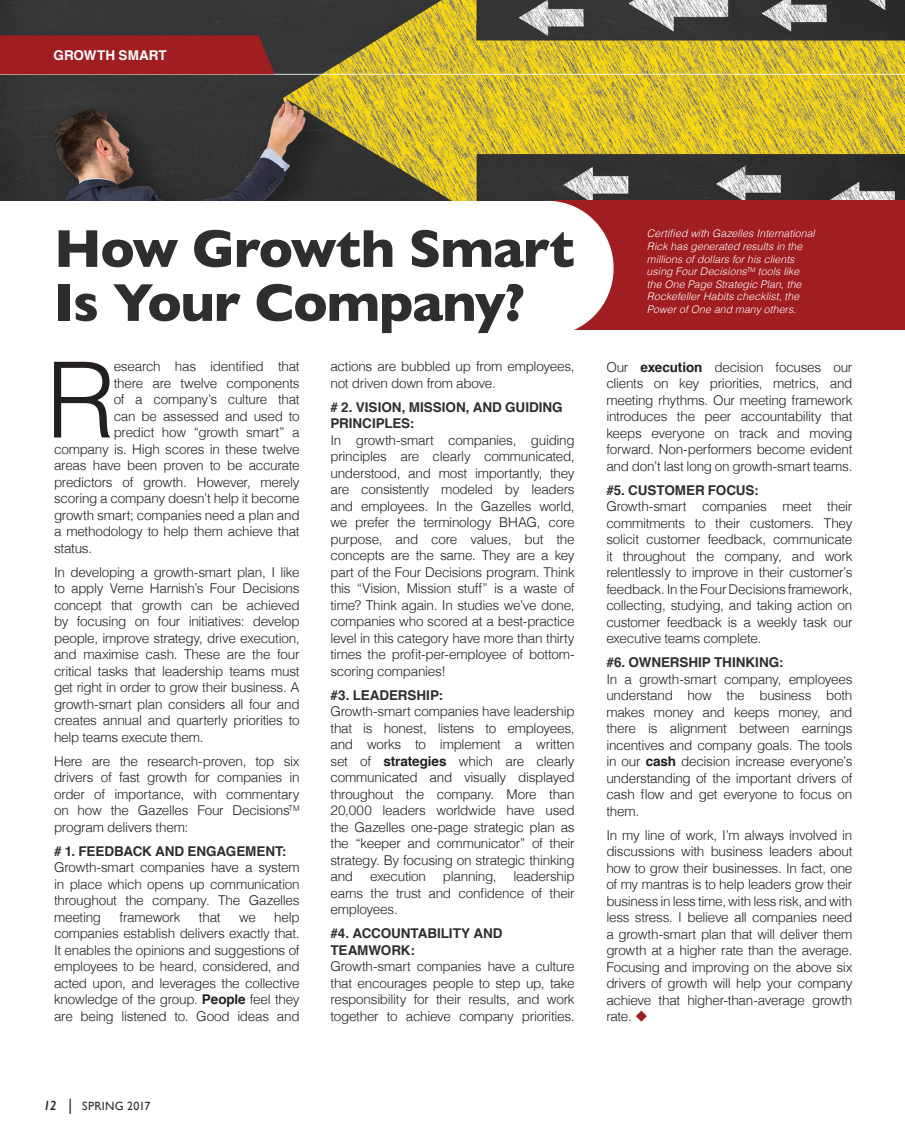
<style>
.page{position:relative;width:905px;height:1134px;background:#fff}
.page>*{position:absolute;margin:0;border:0;box-sizing:border-box;transform-origin:0 0}
.t1{font:300 105.15px "Helvetica";color:#231f20}
.t2{font:700 54px/54px "Gill Sans";letter-spacing:-.025em;color:#302d2e}
.t3{font:300 13.5px/16.5px "Helvetica";letter-spacing:-.02em;color:#231f20;text-align:justify}
.subhead{font:700 13.5px/16.5px "Helvetica";letter-spacing:-.005em;color:#302d2e}
.t4{font:700 13.5px "Helvetica";color:#fff}
.t5{font:12px "Gill Sans";letter-spacing:.02em;color:#302d2e}
.t6{font:italic 300 10.5px/12.6px "Helvetica";letter-spacing:.005em;color:#fff}
.s1{font-weight:700}
.s2{font-weight:600;font-style:italic;font-size:13.5px}
.s3{font-size:16.5px}
.s4{color:#a01d21}
</style>
<div class="page">
<img style="left:0;top:0;width:904px;height:201px">
<hr style="left:0;top:74px;width:904px;height:1px;background:#fff">
<div style="left:0;top:35px;width:275px;height:39px;background:#a01d21"></div>
<div style="left:554px;top:201px;width:350px;height:129px;background:#a01d21"></div>
<div style="left:483px;top:202px;width:130px;height:133px;background:#fff;border-radius:50%"></div>
<p class="t4" style="left:53px;top:44px;width:115px">GROWTH SMART</p>
<p class="t2" style="left:54px;top:220px;width:522px">How Growth Smart<br>Is Your Company?</p>
<p class="t1" style="left:46px;top:311px;width:72px">R</p>
<p class="t3" style="left:114px;top:357px;width:187px">esearch has identified that</p>
<p class="t3" style="left:114px;top:374px;width:187px">there are twelve components</p>
<p class="t3" style="left:114px;top:390px;width:187px">of a company’s culture that</p>
<p class="t3" style="left:114px;top:407px;width:187px">can be assessed and used to</p>
<p class="t3" style="left:114px;top:423px;width:187px">predict how “growth smart” a</p>
<p class="t3" style="left:54px;top:440px;width:247px">company is. High scores in these twelve</p>
<p class="t3" style="left:54px;top:456px;width:247px">areas have been proven to be accurate</p>
<p class="t3" style="left:54px;top:473px;width:247px">predictors of growth. However, merely</p>
<p class="t3" style="left:54px;top:489px;width:247px">scoring a company doesn’t help it become</p>
<p class="t3" style="left:54px;top:506px;width:247px">growth smart; companies need a plan and</p>
<p class="t3" style="left:54px;top:522px;width:247px">a methodology to help them achieve that</p>
<p class="t3" style="left:54px;top:539px;width:40px">status.</p>
<p class="t3" style="left:54px;top:563px;width:247px">In developing a growth-smart plan, I like to apply Verne Harnish’s Four Decisions concept that growth can be achieved by focusing on four initiatives: develop people, improve strategy, drive execution, and maximise cash. These are the four critical tasks that leadership teams must get right in order to grow their business. A growth-smart plan considers all four and creates annual and quarterly priorities to help teams execute them.</p>
<p class="t3" style="left:54px;top:752px;width:247px">Here are the research-proven, top six drivers of fast growth for companies in order of importance, with commentary on how the Gazelles Four Decisions<sup>TM </sup>program delivers them:</p>
<p class="subhead" style="left:54px;top:843px;width:234px"># 1. FEEDBACK AND ENGAGEMENT:</p>
<p class="t3" style="left:54px;top:858px;width:247px">Growth-smart companies have a system in place which opens up communication throughout the company. The Gazelles meeting</p>
<p class="t3" style="left:120px;top:908px;width:62px">framework</p>
<p class="t3" style="left:199px;top:908px;width:23px">that</p>
<p class="t3" style="left:239px;top:908px;width:18px">we</p>
<p class="t3" style="left:54px;top:908px;width:247px;text-indent:220px">help companies establish delivers exactly that.<br>It enables the opinions and suggestions of employees to be heard, considered, and acted upon, and leverages the collective knowledge of the group. <span class="s1">People</span> feel they are being listened to. Good ideas and</p>
<p class="t5" style="left:44px;top:1098px;width:108px"><span class="s2">12</span> <span class="s3">|</span> SPRING 2017</p>
<p class="t3" style="left:330px;top:357px;width:246px">actions are bubbled up from employees, not driven down from above.</p>
<p class="subhead" style="left:330px;top:399px;width:234px"># 2. VISION, MISSION, AND GUIDING<br>PRINCIPLES:</p>
<p class="t3" style="left:330px;top:431px;width:246px">In growth-smart companies, guiding principles are clearly communicated, understood, and most importantly, they are consistently modeled by leaders and employees. In the Gazelles world, we prefer the terminology BHAG, core purpose, and core values, but the concepts are the same. They are a key part of the Four Decisions program. Think this “Vision, Mission stuff” is a waste of time? Think again. In studies we’ve done, companies who scored at a best-practice level in this category have more than thirty times the profit-per-employee of bottom&shy;scoring companies!</p>
<p class="subhead" style="left:330px;top:687px;width:114px">#3. LEADERSHIP:</p>
<p class="t3" style="left:330px;top:702px;width:246px">Growth-smart companies have leadership that is honest, listens to employees, and works to implement a written set of <span class="s1">strategies</span> which are clearly communicated and visually displayed throughout the company. More than 20,000 leaders worldwide have used the Gazelles one-page strategic plan as the “keeper and communicator” of their strategy. By focusing on strategic thinking and execution planning, leadership earns the trust and confidence of their employees.</p>
<p class="subhead" style="left:330px;top:926px;width:173px">#4. ACCOUNTABILITY AND<br>TEAMWORK:</p>
<p class="t3" style="left:330px;top:957px;width:246px">Growth-smart companies have a culture that encourages people to step up, take responsibility for their results, and work together to achieve company priorities.</p>
<p class="t6" style="left:646px;top:227px;width:170px">Certified with Gazelles International Rick has generated results in the millions of dollars for his clients using Four Decisions<sup>TM</sup> tools like the One Page Strategic Plan, the Rockefeller Habits checklist, the Power of One and many others.</p>
<p class="t3" style="left:606px;top:358px;width:248px">Our <span class="s1">execution</span> decision focuses our clients on key priorities, metrics, and meeting rhythms. Our meeting framework introduces the peer accountability that keeps everyone on track and moving forward. Non-performers become evident and don’t last long on growth-smart teams.</p>
<p class="subhead" style="left:606px;top:482px;width:154px">#5. CUSTOMER FOCUS:</p>
<p class="t3" style="left:606px;top:497px;width:248px">Growth-smart companies meet their commitments to their customers. They solicit customer feedback, communicate it throughout the company, and work relentlessly to improve in their customer’s feedback. In the Four Decisions framework, collecting, studying, and taking action on customer feedback is a weekly task our executive teams complete.</p>
<p class="subhead" style="left:606px;top:655px;width:178px">#6. OWNERSHIP THINKING:</p>
<p class="t3" style="left:606px;top:670px;width:248px">In a growth-smart company, employees understand how the business both makes money and keeps money, and there is alignment between earnings incentives and company goals. The tools in our <span class="s1">cash</span> decision increase everyone’s understanding of the important drivers of cash flow and get everyone to focus on them.</p>
<p class="t3" style="left:606px;top:826px;width:248px">In my line of work, I’m always involved in discussions with business leaders about how to grow their businesses. In fact, one of my mantras is to help leaders grow their business in less time, with less risk, and with less stress. I believe all companies need a growth-smart plan that will deliver them growth at a higher rate than the average.<br>Focusing and improving on the above six drivers of growth will help your company achieve that higher-than-average growth rate. <span class="s4">◆</span></p>
</div>
